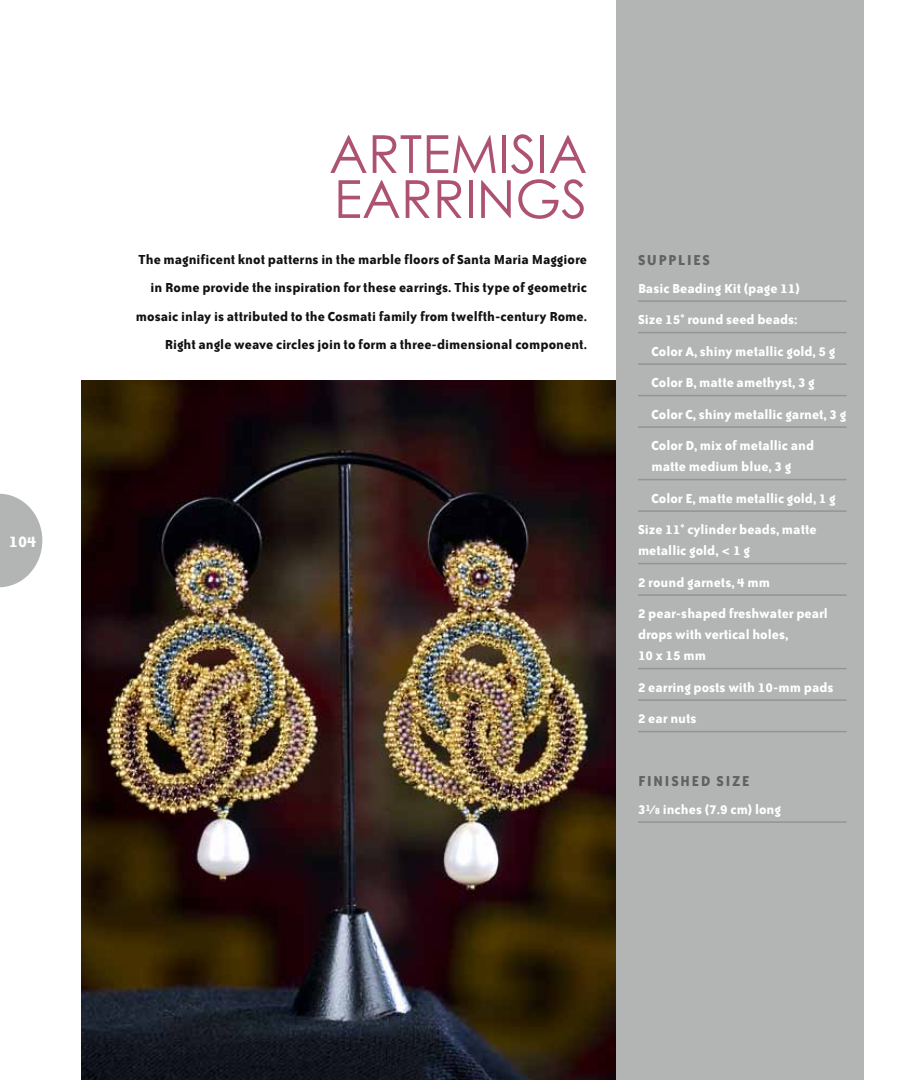
<style>
.page{position:relative;width:918px;height:1080px;background:#fff}
.page>*{position:absolute;margin:0;border:0;box-sizing:border-box;transform-origin:0 0}
.t1{font:52.5px/45px "Century Gothic";color:#ae5273}
.t2{font:700 18px "Bailey Sans ITC";color:#fff}
.t3{font:700 16.5px "Bailey Sans ITC";letter-spacing:.09em;color:#606362}
.t4{font:700 15px/31.5px "Bailey Sans ITC";color:#fff}
.t5{font:700 15px/28.5px "Bailey Sans ITC";letter-spacing:.005em;color:#121212;text-align:right}
.s1{font-size:10.5px}
</style>
<div class="page">
<svg style="left:0;top:494px;width:42px;height:93px"></svg>
<img style="left:81px;top:381px;width:535px;height:699px">
<div style="left:616px;top:0;width:248px;height:1080px;background:#b3b5b4"></div>
<hr style="left:638px;top:300px;width:209px;height:2px;background:#929594">
<hr style="left:638px;top:332px;width:209px;height:1px;background:#929594">
<hr style="left:638px;top:363px;width:209px;height:2px;background:#929594">
<hr style="left:638px;top:395px;width:209px;height:1px;background:#929594">
<hr style="left:638px;top:426px;width:209px;height:2px;background:#929594">
<hr style="left:638px;top:479px;width:209px;height:1px;background:#929594">
<hr style="left:638px;top:510px;width:209px;height:2px;background:#929594">
<hr style="left:638px;top:563px;width:209px;height:1px;background:#929594">
<hr style="left:638px;top:594px;width:209px;height:2px;background:#929594">
<hr style="left:638px;top:668px;width:209px;height:1px;background:#929594">
<hr style="left:638px;top:699px;width:209px;height:2px;background:#929594">
<hr style="left:638px;top:731px;width:209px;height:1px;background:#929594">
<hr style="left:638px;top:821px;width:209px;height:2px;background:#929594">
<p class="t2" style="left:9px;top:531px;width:29px">104</p>
<h1 class="t1" style="left:329px;top:131px;width:260px">ARTEMISIA<br>EARRINGS</h1>
<p class="t5" style="left:136px;top:245px;width:453px">The magnificent knot patterns in the marble floors of Santa Maria Maggiore in Rome provide the inspiration for these earrings. This type of geometric mosaic inlay is attributed to the Cosmati family from twelfth-century Rome.<br>Right angle weave circles join to form a three-dimensional component.</p>
<p class="t3" style="left:638px;top:251px;width:73px">Supplies</p>
<p class="t4" style="left:638px;top:272px;width:163px">Basic Beading Kit (page 11)</p>
<p class="t4" style="left:638px;top:304px;width:161px">Size 15° round seed beads:</p>
<p class="t4" style="left:652px;top:335px;width:185px">Color A, shiny metallic gold, 5 g</p>
<p class="t4" style="left:652px;top:367px;width:165px">Color B, matte amethyst, 3 g</p>
<p class="t4" style="left:652px;top:398px;width:196px">Color C, shiny metallic garnet, 3 g</p>
<p class="t4" style="left:652px;top:430px;width:164px">Color D, mix of metallic and</p>
<p class="t4" style="left:652px;top:451px;width:141px">matte medium blue, 3 g</p>
<p class="t4" style="left:652px;top:482px;width:186px">Color E, matte metallic gold, 1 g</p>
<p class="t4" style="left:638px;top:514px;width:180px">Size 11° cylinder beads, matte</p>
<p class="t4" style="left:638px;top:535px;width:191px">metallic gold, &lt; 1 g<br>2 round garnets, 4 mm<br>2 pear-shaped freshwater pearl</p>
<p class="t4" style="left:638px;top:624px;width:152px;line-height:21px">drops with vertical holes,<br>10 x 15 mm</p>
<p class="t4" style="left:638px;top:671px;width:197px">2 earring posts with 10-mm pads<br>2 ear nuts</p>
<p class="t3" style="left:638px;top:772px;width:113px">Finished Size</p>
<p class="t4" style="left:638px;top:793px;width:145px">3<sup>1</sup>⁄<span class="s1">8</span> inches (7.9 cm) long</p>
</div>
